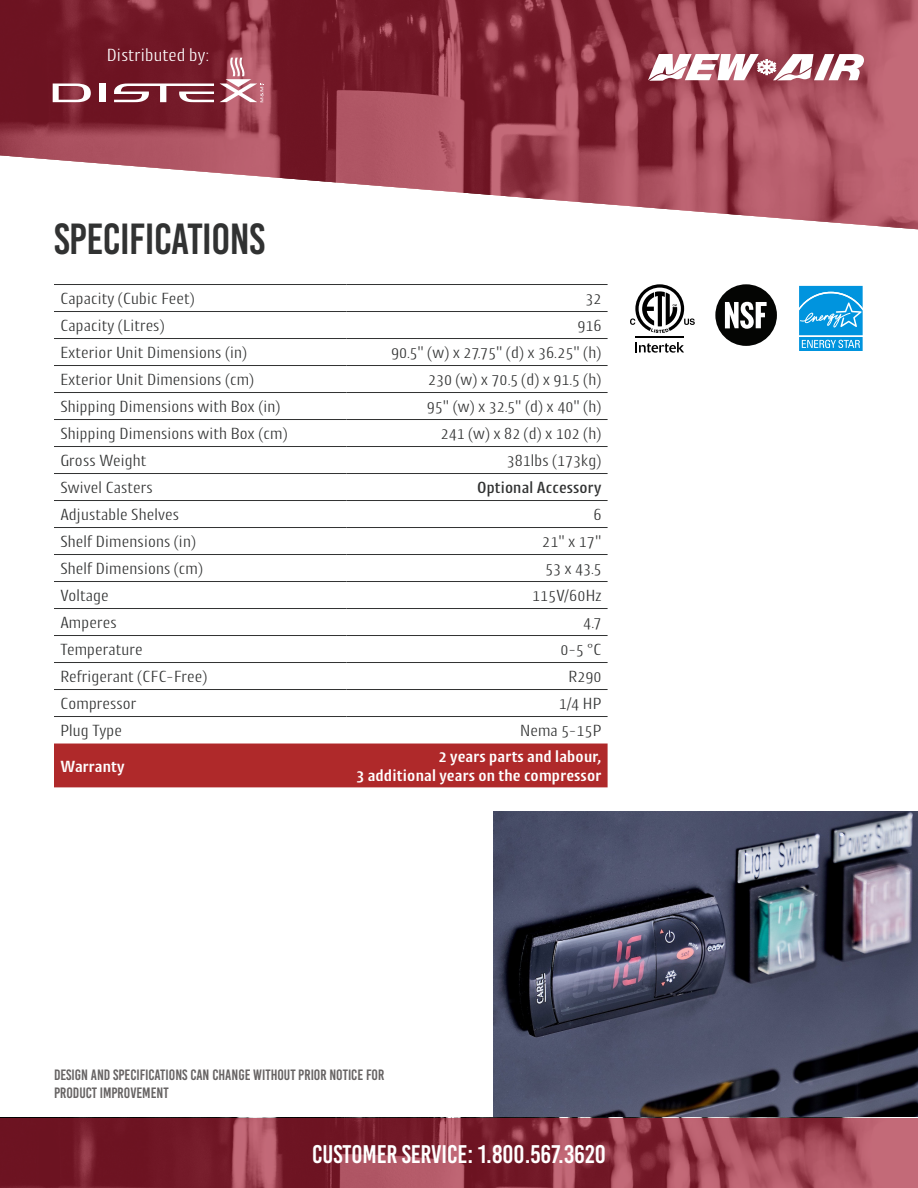
<style>
.page{position:relative;width:918px;height:1188px;background:#fff}
.page>*{position:absolute;margin:0;border:0;box-sizing:border-box;transform-origin:0 0}
.t1{font:43.5px "Bebas Kai";letter-spacing:-.01em;color:#313232}
.t2{font:25.5px "Bebas Kai";color:#fff}
.t3{font:300 18px "Cantiga";color:#fff}
.t4{font:300 16.5px "Cantiga";color:#313232}
.t5{font:600 16.5px "Cantiga";color:#fff}
.t6{font:500 16.5px "Cantiga";color:#313232}
.t7{font:15px/18px "Bebas Kai";color:#666363}
</style>
<div class="page">
<img style="left:494px;top:811px;width:424px;height:307px">
<svg style="left:715px;top:284px;width:62px;height:62px"></svg>
<div style="left:798px;top:284px;width:66px;height:53px;background:#e4f3fb"></div>
<svg style="left:798px;top:286px;width:66px;height:65px;background:#33a9e4"></svg>
<svg style="left:0;top:0;width:918px;height:230px"></svg>
<svg style="left:0;top:1118px;width:918px;height:70px;background:#8d3342"></svg>
<svg style="left:648px;top:54px;width:216px;height:27px"></svg>
<svg style="left:53px;top:84px;width:38px;height:18px"></svg>
<div style="left:99px;top:84px;width:6px;height:18px;background:#fff"></div>
<svg style="left:114px;top:84px;width:100px;height:18px"></svg>
<svg style="left:220px;top:58px;width:44px;height:44px"></svg>
<svg style="left:635px;top:342px;width:49px;height:11px"></svg>
<hr style="left:635px;top:337px;width:49px;height:1px;background:#000">
<svg style="left:630px;top:284px;width:65px;height:49px"></svg>
<div style="left:54px;top:744px;width:554px;height:43px;background:#af292a"></div>
<hr style="left:54px;top:284px;width:293px;height:1px;background:#313232">
<hr style="left:347px;top:284px;width:261px;height:1px;background:#313232">
<hr style="left:54px;top:311px;width:293px;height:1px;background:#313232">
<hr style="left:347px;top:311px;width:261px;height:1px;background:#313232">
<hr style="left:54px;top:338px;width:293px;height:1px;background:#313232">
<hr style="left:347px;top:338px;width:261px;height:1px;background:#313232">
<hr style="left:54px;top:365px;width:293px;height:1px;background:#313232">
<hr style="left:347px;top:365px;width:261px;height:1px;background:#313232">
<hr style="left:54px;top:392px;width:293px;height:1px;background:#313232">
<hr style="left:347px;top:392px;width:261px;height:1px;background:#313232">
<hr style="left:54px;top:419px;width:293px;height:1px;background:#313232">
<hr style="left:347px;top:419px;width:261px;height:1px;background:#313232">
<hr style="left:54px;top:446px;width:293px;height:1px;background:#313232">
<hr style="left:347px;top:446px;width:261px;height:1px;background:#313232">
<hr style="left:54px;top:473px;width:293px;height:1px;background:#313232">
<hr style="left:347px;top:473px;width:261px;height:1px;background:#313232">
<hr style="left:54px;top:500px;width:293px;height:1px;background:#313232">
<hr style="left:347px;top:500px;width:261px;height:1px;background:#313232">
<hr style="left:54px;top:527px;width:293px;height:1px;background:#313232">
<hr style="left:347px;top:527px;width:261px;height:1px;background:#313232">
<hr style="left:54px;top:554px;width:293px;height:1px;background:#313232">
<hr style="left:347px;top:554px;width:261px;height:1px;background:#313232">
<hr style="left:54px;top:581px;width:293px;height:1px;background:#313232">
<hr style="left:347px;top:581px;width:261px;height:1px;background:#313232">
<hr style="left:54px;top:608px;width:293px;height:1px;background:#313232">
<hr style="left:347px;top:608px;width:261px;height:1px;background:#313232">
<hr style="left:54px;top:635px;width:293px;height:1px;background:#313232">
<hr style="left:347px;top:635px;width:261px;height:1px;background:#313232">
<hr style="left:54px;top:662px;width:293px;height:1px;background:#313232">
<hr style="left:347px;top:662px;width:261px;height:1px;background:#313232">
<hr style="left:54px;top:689px;width:293px;height:1px;background:#313232">
<hr style="left:347px;top:689px;width:261px;height:1px;background:#313232">
<hr style="left:54px;top:716px;width:293px;height:1px;background:#313232">
<hr style="left:347px;top:716px;width:261px;height:1px;background:#313232">
<p class="t3" style="left:106px;top:44px;width:105px">Distributed by:</p>
<p class="t1" style="left:54px;top:216px;width:212px">SPECIFICATIONS</p>
<p class="t4" style="left:60px;top:288px;width:136px">Capacity (Cubic Feet)</p>
<p class="t4" style="left:586px;top:288px;width:18px">32</p>
<p class="t4" style="left:60px;top:315px;width:106px">Capacity (Litres)</p>
<p class="t4" style="left:577px;top:315px;width:26px">916</p>
<p class="t4" style="left:60px;top:342px;width:189px">Exterior Unit Dimensions (in)</p>
<p class="t4" style="left:391px;top:342px;width:212px">90.5" (w) x 27.75" (d) x 36.25" (h)</p>
<p class="t4" style="left:60px;top:369px;width:196px">Exterior Unit Dimensions (cm)</p>
<p class="t4" style="left:428px;top:369px;width:175px">230 (w) x 70.5 (d) x 91.5 (h)</p>
<p class="t4" style="left:60px;top:396px;width:222px">Shipping Dimensions with Box (in)</p>
<p class="t4" style="left:427px;top:396px;width:176px">95" (w) x 32.5" (d) x 40" (h)</p>
<p class="t4" style="left:60px;top:423px;width:229px">Shipping Dimensions with Box (cm)</p>
<p class="t4" style="left:441px;top:423px;width:162px">241 (w) x 82 (d) x 102 (h)</p>
<p class="t4" style="left:60px;top:450px;width:88px">Gross Weight</p>
<p class="t4" style="left:507px;top:450px;width:96px">381lbs (173kg)</p>
<p class="t4" style="left:60px;top:477px;width:94px">Swivel Casters</p>
<p class="t6" style="left:477px;top:477px;width:126px">Optional Accessory</p>
<p class="t4" style="left:60px;top:504px;width:121px">Adjustable Shelves</p>
<p class="t4" style="left:594px;top:504px;width:10px">6</p>
<p class="t4" style="left:60px;top:531px;width:138px">Shelf Dimensions (in)</p>
<p class="t4" style="left:542px;top:531px;width:61px">21" x 17"</p>
<p class="t4" style="left:60px;top:558px;width:145px">Shelf Dimensions (cm)</p>
<p class="t4" style="left:545px;top:558px;width:58px">53 x 43.5</p>
<p class="t4" style="left:60px;top:585px;width:50px">Voltage</p>
<p class="t4" style="left:532px;top:585px;width:71px">115V/60Hz</p>
<p class="t4" style="left:60px;top:612px;width:58px">Amperes</p>
<p class="t4" style="left:583px;top:612px;width:20px">4.7</p>
<p class="t4" style="left:60px;top:639px;width:84px">Temperature</p>
<p class="t4" style="left:561px;top:639px;width:42px">0-5 °C</p>
<p class="t4" style="left:60px;top:666px;width:149px">Refrigerant (CFC-Free)</p>
<p class="t4" style="left:568px;top:666px;width:35px">R290</p>
<p class="t4" style="left:60px;top:693px;width:78px">Compressor</p>
<p class="t4" style="left:559px;top:693px;width:44px">1/4 HP</p>
<p class="t4" style="left:60px;top:720px;width:64px">Plug Type</p>
<p class="t4" style="left:520px;top:720px;width:83px">Nema 5-15P</p>
<p class="t5" style="left:60px;top:756px;width:66px">Warranty</p>
<p class="t5" style="left:438px;top:746px;width:165px">2 years parts and labour,</p>
<p class="t5" style="left:356px;top:765px;width:247px">3 additional years on the compressor</p>
<p class="t7" style="left:54px;top:1066px;width:332px">DESIGN AND SPECIFICATIONS CAN CHANGE WITHOUT PRIOR NOTICE FOR<br>PRODUCT IMPROVEMENT</p>
<p class="t2" style="left:312px;top:1140px;width:295px">CUSTOMER SERVICE: 1.800.567.3620</p>
</div>
